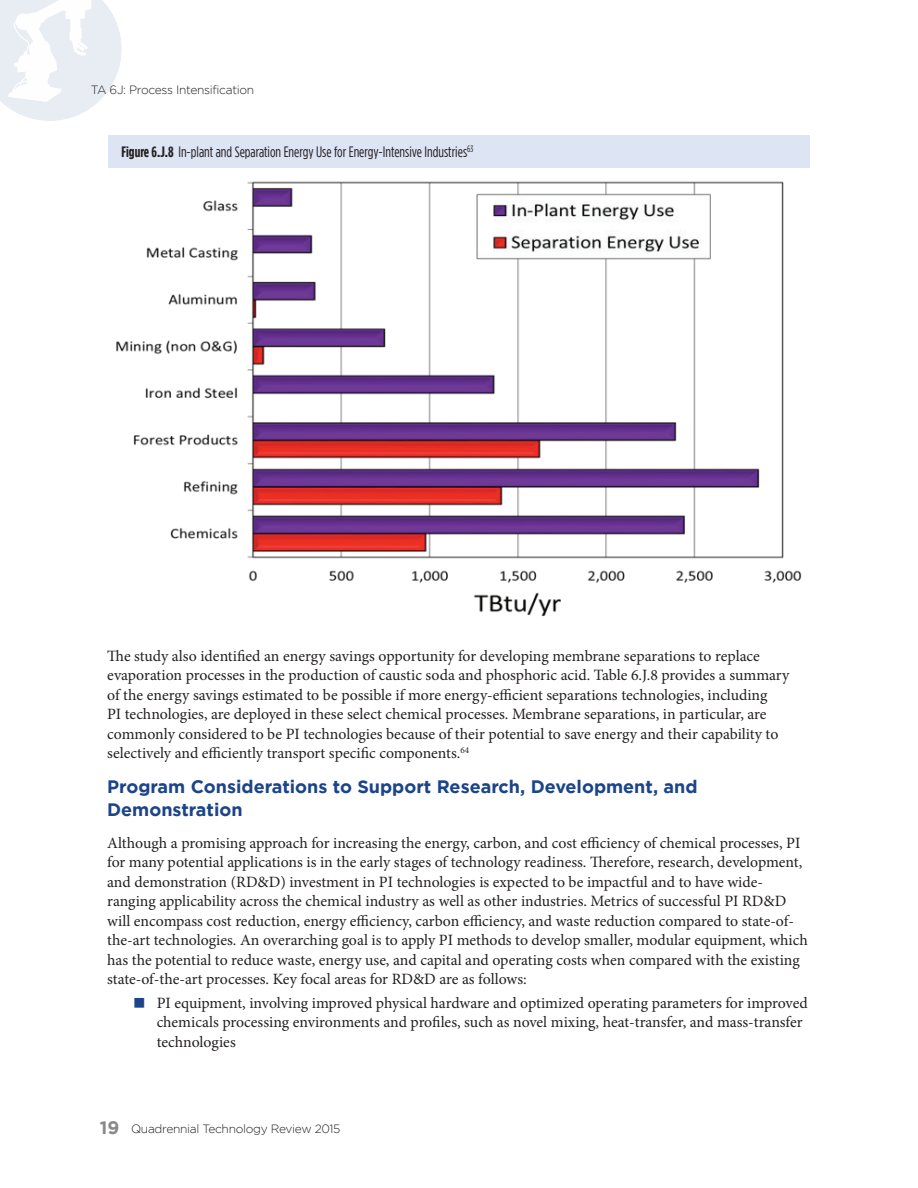
<style>
.page{position:relative;width:918px;height:1188px;background:#fff}
.page>*{position:absolute;margin:0;border:0;box-sizing:border-box;transform-origin:0 0}
.Header_One{font:700 18px/22.5px "Gotham";color:#1b4489}
.Body_Text{font:15.75px/19.5px "Minion Pro";color:#231f20}
.Bullet_Text{font:15.75px/19.5px "Minion Pro";letter-spacing:-.005em;color:#231f20}
.Figure_Text{font:15px "Gotham Condensed";color:#231f20}
.t1{font:300 12px "Gotham";letter-spacing:-.025em;color:#231f20}
.s1{font-weight:700}
.s2{color:#1b4489}
.s3{font-weight:700;font-size:18px;color:#8a888a}
</style>
<div class="page">
<svg style="left:0;top:0;width:122px;height:121px"></svg>
<div style="left:108px;top:135px;width:702px;height:32px;background:#dde4f3"></div>
<img style="left:116px;top:181px;width:686px;height:436px">
<p class="t1" style="left:91px;top:83px;width:165px">TA 6J: Process Intensification</p>
<p class="Figure_Text" style="left:122px;top:143px;width:353px"><span class="s1">Figure 6.J.8</span> In-plant and Separation Energy Use for Energy-Intensive Industries<sup>63</sup></p>
<p class="Body_Text" style="left:107px;top:646px;width:684px">The study also identified an energy savings opportunity for developing membrane separations to replace evaporation processes in the production of caustic soda and phosphoric acid. Table 6.J.8 provides a summary of the energy savings estimated to be possible if more energy-efficient separations technologies, including<br>PI technologies, are deployed in these select chemical processes. Membrane separations, in particular, are commonly considered to be PI technologies because of their potential to save energy and their capability to selectively and efficiently transport specific components.<sup>64</sup></p>
<p class="Header_One" style="left:107px;top:775px;width:592px">Program Considerations to Support Research, Development, and<br>Demonstration</p>
<p class="Body_Text" style="left:107px;top:833px;width:702px">Although a promising approach for increasing the energy, carbon, and cost efficiency of chemical processes, PI for many potential applications is in the early stages of technology readiness. Therefore, research, development, and demonstration (RD&amp;D) investment in PI technologies is expected to be impactful and to have wide&shy;ranging applicability across the chemical industry as well as other industries. Metrics of successful PI RD&amp;D will encompass cost reduction, energy efficiency, carbon efficiency, and waste reduction compared to state-of&shy;the-art technologies. An overarching goal is to apply PI methods to develop smaller, modular equipment, which has the potential to reduce waste, energy use, and capital and operating costs when compared with the existing state-of-the-art processes. Key focal areas for RD&amp;D are as follows:</p>
<p class="Bullet_Text" style="left:157px;top:993px;width:653px;text-indent:-22px"><span class="s2">■</span> PI equipment, involving improved physical hardware and optimized operating parameters for improved chemicals processing environments and profiles, such as novel mixing, heat-transfer, and mass-transfer technologies</p>
<p class="t1" style="left:100px;top:1122px;width:242px"><span class="s3">19</span> Quadrennial Technology Review 2015</p>
</div>
